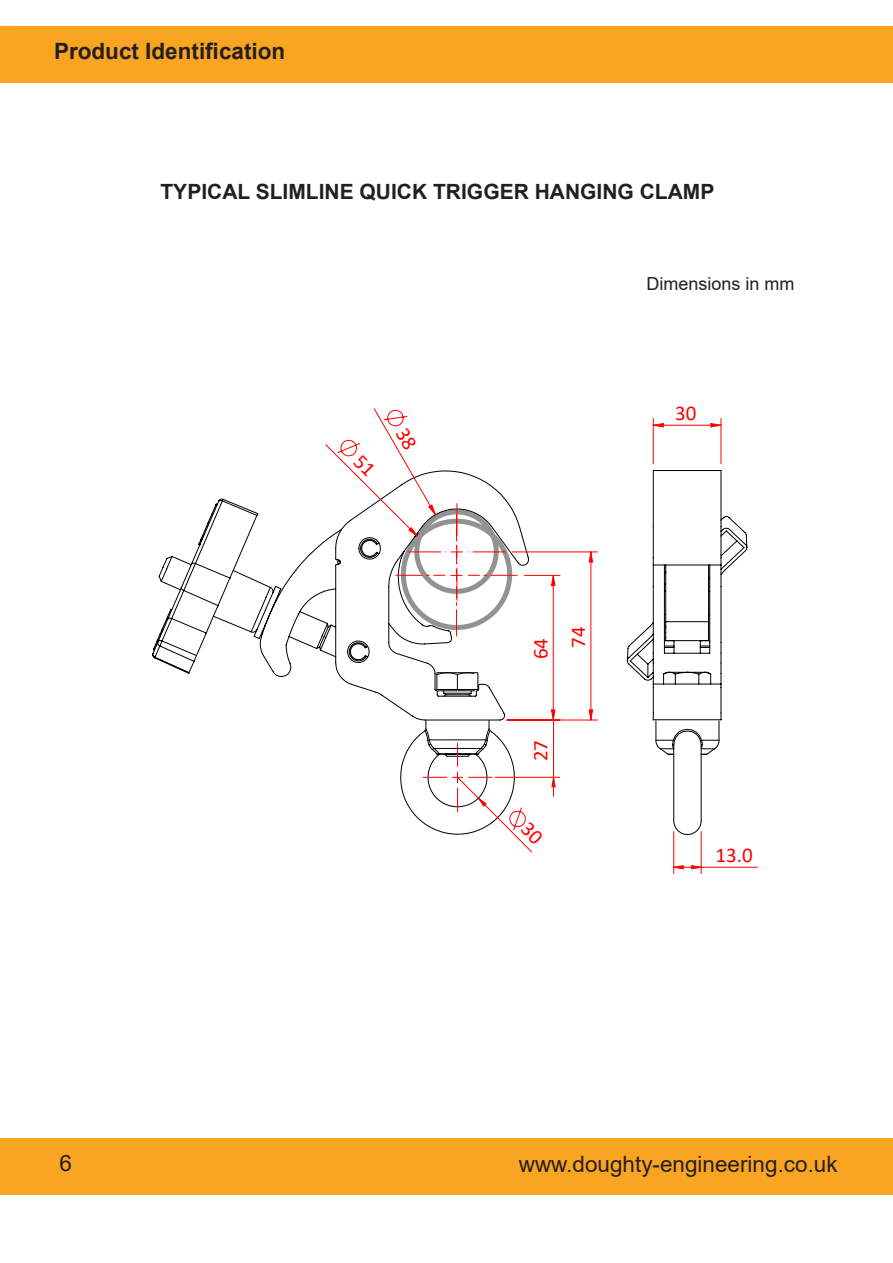
<style>
.page{position:relative;width:893px;height:1263px;background:#fff}
.page>*{position:absolute;margin:0;border:0;box-sizing:border-box;transform-origin:0 0}
.t1{font:22.5px "Arial";color:#231f20}
.t2{font:700 22.5px "Arial";color:#231f20}
.t3{font:700 21px "Arial";color:#231f20}
.t4{font:21px "Calibri";color:#f00}
.t5{font:18px "Arial";color:#231f20}
</style>
<div class="page">
<div style="left:0;top:1138px;width:893px;height:57px;background:#faa521"></div>
<div style="left:0;top:26px;width:893px;height:56px;background:#faa521"></div>
<hr style="left:140px;top:969px;width:624px;height:1px;background:#c0c0c0">
<hr style="left:140px;top:393px;width:1px;height:498px;background:#c0c0c0">
<hr style="left:140px;top:393px;width:624px;height:1px;background:#c0c0c0">
<hr style="left:790px;top:393px;width:1px;height:498px;background:#c0c0c0">
<hr style="left:720px;top:418px;width:1px;height:46px;background:#f00">
<hr style="left:653px;top:418px;width:1px;height:46px;background:#f00">
<svg style="left:653px;top:423px;width:69px;height:4px"></svg>
<svg style="left:152px;top:498px;width:378px;height:222px"></svg>
<hr style="left:524px;top:575px;width:36px;height:1px;background:#f00">
<hr style="left:507px;top:719px;width:91px;height:1px;background:#f00">
<hr style="left:512px;top:551px;width:86px;height:1px;background:#f00">
<svg style="left:550px;top:551px;width:44px;height:170px"></svg>
<svg style="left:436px;top:672px;width:42px;height:26px"></svg>
<hr style="left:553px;top:720px;width:1px;height:57px;background:#f00">
<hr style="left:495px;top:777px;width:65px;height:1px;background:#f00">
<svg style="left:551px;top:776px;width:5px;height:20px"></svg>
<hr style="left:673px;top:745px;width:1px;height:76px;background:#000">
<svg style="left:673px;top:820px;width:29px;height:15px"></svg>
<hr style="left:701px;top:745px;width:1px;height:76px;background:#000">
<svg style="left:626px;top:470px;width:122px;height:286px"></svg>
<hr style="left:673px;top:831px;width:1px;height:42px;background:#f00">
<hr style="left:701px;top:831px;width:1px;height:42px;background:#f00">
<hr style="left:701px;top:867px;width:56px;height:1px;background:#f00">
<svg style="left:673px;top:864px;width:29px;height:6px"></svg>
<svg style="left:324px;top:408px;width:194px;height:228px"></svg>
<svg style="left:400px;top:720px;width:144px;height:133px"></svg>
<p class="t2" style="left:54px;top:36px;width:233px">Product Identification</p>
<p class="t3" style="left:160px;top:177px;width:555px">TYPICAL SLIMLINE QUICK TRIGGER HANGING CLAMP</p>
<p class="t5" style="left:646px;top:271px;width:150px">Dimensions in mm</p>
<p class="t4" style="left:526px;top:659px;width:23px;rotate:-90deg">64</p>
<p class="t4" style="left:564px;top:648px;width:23px;rotate:-90deg">74</p>
<p class="t4" style="left:526px;top:761px;width:23px;rotate:-90deg">27</p>
<p class="t4" style="left:675px;top:398px;width:23px">30</p>
<p class="t4" style="left:715px;top:840px;width:39px">13.0</p>
<p class="t1" style="left:60px;top:1147px;width:14px">6</p>
<p class="t1" style="left:519px;top:1148px;width:320px">www.doughty-engineering.co.uk</p>
</div>
